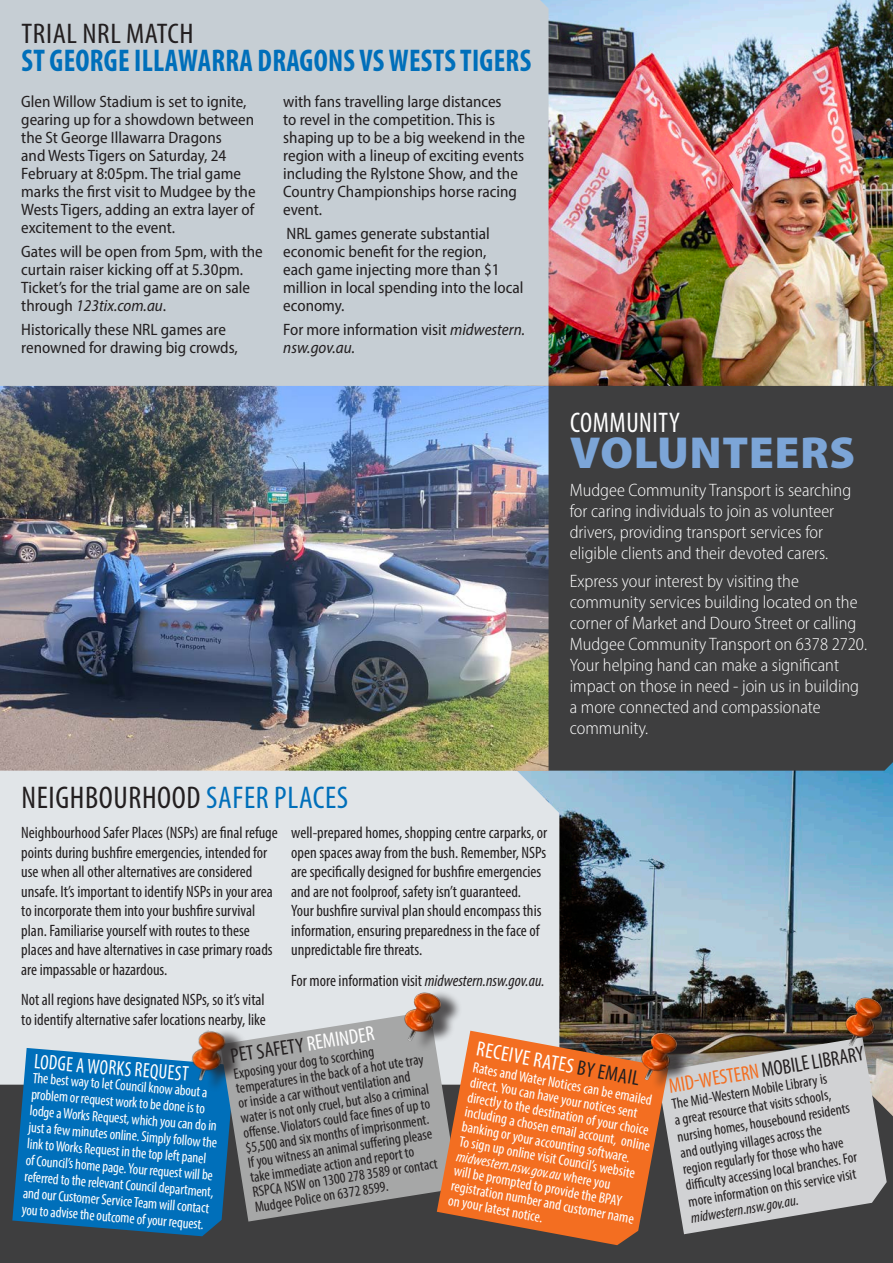
<style>
.page{position:relative;width:893px;height:1263px;background:#fff}
.page>*{position:absolute;margin:0;border:0;box-sizing:border-box;transform-origin:0 0}
.t1{font:900 semi-condensed 45px "Myriad Pro";letter-spacing:.01em;color:#7ca5d7;scale:1.1 1}
.t2{font:700 condensed 31.5px "Myriad Pro";letter-spacing:.01em;color:#006fba;scale:.93 1}
.t3{font:condensed 31.5px "Myriad Pro";letter-spacing:.02em;color:#231f20}
.t4{font:condensed 28.5px "Myriad Pro";letter-spacing:.02em;color:#231f20;scale:1.07 1}
.t5{font:condensed 28.5px "Myriad Pro";letter-spacing:.02em;color:#fff;scale:.95 1}
.t6{font:condensed 21px "Myriad Pro";color:#231f20}
.t7{font:condensed 21px "Myriad Pro";color:#fff}
.t8{font:condensed 21px "Myriad Pro";color:#fff;scale:.9 1}
.t9{font:300 semi-condensed 18px/21px "Myriad Pro";color:#fff}
.t10{font:semi-condensed 16.5px/18px "Myriad Pro";color:#231f20}
.t11{font:condensed 16.5px/19.5px "Myriad Pro";color:#231f20}
.t12{font:condensed 15px/15px "Myriad Pro";color:#fff}
.t13{font:condensed 15px/15px "Myriad Pro";color:#231f20}
.s1{font-style:italic}
.s2{color:#006fba}
.s3{color:#fff}
.s4{color:#231f20}
.s5{color:#f36e21}
</style>
<div class="page">
<img style="left:559px;top:771px;width:334px;height:313px">
<div style="left:0;top:1084px;width:893px;height:179px;background:#3e3e3f"></div>
<img style="left:0;top:386px;width:549px;height:385px">
<div style="left:0;top:771px;width:559px;height:313px;background:#e1e5e8"></div>
<img style="left:549px;top:0;width:344px;height:386px">
<div style="left:0;top:0;width:549px;height:386px;background:#c6ced4"></div>
<div style="left:549px;top:386px;width:344px;height:385px;background:#3e3e3f"></div>
<svg style="left:668px;top:1037px;width:219px;height:197px;background:#b8b8b8"></svg>
<div style="left:852px;top:994px;width:41px;height:62px;background:#231f20;opacity:.75"></div>
<img style="left:845px;top:996px;width:38px;height:50px">
<svg style="left:12px;top:1048px;width:222px;height:188px;background:#0d70b3"></svg>
<svg style="left:220px;top:1011px;width:217px;height:210px;background:#9c9fa1"></svg>
<div style="left:411px;top:989px;width:51px;height:63px;background:#231f20;opacity:.75"></div>
<img style="left:404px;top:992px;width:37px;height:49px">
<svg style="left:437px;top:1031px;width:231px;height:214px;background:#d16c31"></svg>
<div style="left:648px;top:1029px;width:50px;height:62px;background:#231f20;opacity:.75"></div>
<img style="left:640px;top:1031px;width:38px;height:50px">
<div style="left:199px;top:1028px;width:49px;height:64px;background:#231f20;opacity:.75"></div>
<img style="left:187px;top:1028px;width:45px;height:55px">
<p class="t4" style="left:22px;top:16px;width:162px">TRIAL NRL MATCH</p>
<p class="t2" style="left:22px;top:41px;width:549px">ST GEORGE ILLAWARRA DRAGONS VS WESTS TIGERS</p>
<p class="t10" style="left:21px;top:92px;width:236px">Glen Willow Stadium is set to ignite, gearing up for a showdown between the St George Illawarra Dragons<br>and Wests Tigers on Saturday, 24<br>February at 8:05pm. The trial game marks the first visit to Mudgee by the Wests Tigers, adding an extra layer of excitement to the event.</p>
<p class="t10" style="left:21px;top:242px;width:243px">Gates will be open from 5pm, with the curtain raiser kicking off at 5.30pm.<br>Ticket’s for the trial game are on sale through <span class="s1">123tix.com.au</span>.</p>
<p class="t10" style="left:21px;top:321px;width:218px">Historically these NRL games are renowned for drawing big crowds,</p>
<p class="t10" style="left:283px;top:92px;width:243px">with fans travelling large distances<br>to revel in the competition. This is shaping up to be a big weekend in the region with a lineup of exciting events including the Rylstone Show, and the<br>Country Championships horse racing event.</p>
<p class="t10" style="left:283px;top:224px;width:242px">NRL games generate substantial economic benefit for the region,<br>each game injecting more than $1 million in local spending into the local economy.</p>
<p class="t10" style="left:283px;top:321px;width:244px">For more information visit <span class="s1">midwestern. nsw.gov.au.</span></p>
<p class="t3" style="left:22px;top:778px;width:328px">NEIGHBOURHOOD <span class="s2">SAFER PLACES</span></p>
<p class="t5" style="left:570px;top:406px;width:117px">COMMUNITY</p>
<p class="t1" style="left:570px;top:424px;width:260px">VOLUNTEERS</p>
<p class="t9" style="left:570px;top:479px;width:283px">Mudgee Community Transport is searching for caring individuals to join as volunteer drivers, providing transport services for eligible clients and their devoted carers.</p>
<p class="t9" style="left:570px;top:570px;width:299px">Express your interest by visiting the community services building located on the corner of Market and Douro Street or calling Mudgee Community Transport on 6378 2720.<br>Your helping hand can make a significant impact on those in need - join us in building a more connected and compassionate community.</p>
<p class="t11" style="left:21px;top:823px;width:258px">Neighbourhood Safer Places (NSPs) are final refuge points during bushfire emergencies, intended for use when all other alternatives are considered unsafe. It’s important to identify NSPs in your area to incorporate them into your bushfire survival plan. Familiarise yourself with routes to these places and have alternatives in case primary roads are impassable or hazardous.</p>
<p class="t11" style="left:21px;top:990px;width:246px">Not all regions have designated NSPs, so it’s vital to identify alternative safer locations nearby, like</p>
<p class="t11" style="left:291px;top:823px;width:257px">well-prepared homes, shopping centre carparks, or open spaces away from the bush. Remember, NSPs are specifically designed for bushfire emergencies and are not foolproof, safety isn’t guaranteed.<br>Your bushfire survival plan should encompass this information, ensuring preparedness in the face of unpredictable fire threats.</p>
<p class="t11" style="left:291px;top:970px;width:255px">For more information visit <span class="s1">midwestern.nsw.gov.au.</span></p>
<p class="t6" style="left:229px;top:1043px;width:147px;rotate:-9deg">PET SAFETY <span class="s3">REMINDER</span></p>
<p class="t7" style="left:479px;top:1036px;width:167px;rotate:10deg">RECEIVE RATES <span class="s4">BY EMAIL</span></p>
<p class="t13" style="left:233px;top:1066px;width:192px;rotate:-9deg">Exposing your dog to scorching temperatures in the back of a hot ute tray or inside a car without ventilation and water is not only cruel, but also a criminal off ense. Violators could face fi nes of up to $5,500 and six months of imprisonment.<br>If you witness an animal suff ering please take immediate action and report to RSPCA NSW on 1300 278 3589 or contact Mudgee Police on 6372 8599.</p>
<p class="t8" style="left:35px;top:1048px;width:174px;rotate:5deg">LODGE A WORKS REQUEST</p>
<p class="t12" style="left:475px;top:1059px;width:190px;rotate:11deg">Rates and Water Notices can be emailed direct. You can have your notices sent directly to the destination of your choice including a chosen email account, online banking or your accounting software.<br>To sign up online visit Council’s website <span class="s1">midwestern.nsw.gov.au</span> where you<br>will be prompted to provide the BPAY registration number and customer name on your latest notice.</p>
<p class="t12" style="left:34px;top:1069px;width:192px;line-height:16.5px;rotate:5deg">The best way to let Council know about a problem or request work to be done is to lodge a Works Request, which you can do in just a few minutes online. Simply follow the link to Works Request in the top left panel of Council’s home page. Your request will be referred to the relevant Council department, and our Customer Service Team will contact you to advise the outcome of your request.</p>
<p class="t6" style="left:667px;top:1072px;width:199px;rotate:-9deg"><span class="s5">MID-WESTERN</span> MOBILE LIBRARY</p>
<p class="t13" style="left:670px;top:1097px;width:177px;line-height:16.5px;rotate:-10deg">The Mid-Western Mobile Library is<br>a great resource that visits schools, nursing homes, housebound residents and outlying villages across the region regularly for those who have diffi culty accessing local branches. For more information on this service visit <span class="s1">midwestern.nsw.gov.au.</span></p>
</div>
